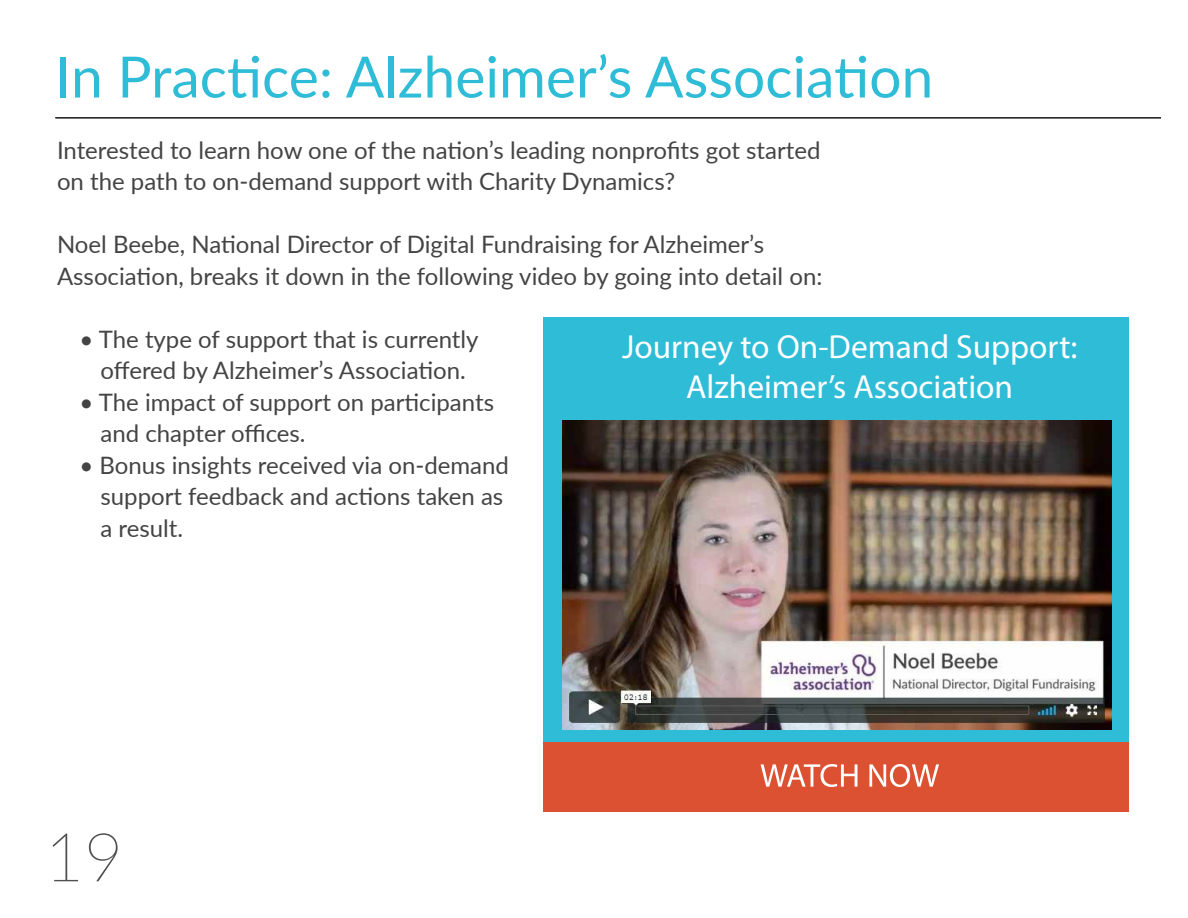
<style>
.page{position:relative;width:1188px;height:918px;background:#fff}
.page>*{position:absolute;margin:0;border:0;box-sizing:border-box;transform-origin:0 0}
.t1{font:100 67.5px "Lato";color:#4f4f4f}
.t2{font:57px "Lato";color:#2fbcd7}
.t3{font:33.45px/40.2px "Myriad Pro";color:#fff;text-align:center}
.t4{font:24px/31.5px "Lato";color:#444}
</style>
<div class="page">
<hr style="left:56px;top:117px;width:1105px;height:1px;background:#2d2d2d">
<div style="left:544px;top:373px;width:585px;height:439px;background:#dd5133"></div>
<div style="left:544px;top:318px;width:585px;height:424px;background:#2fbcd7"></div>
<img style="left:563px;top:420px;width:548px;height:309px">
<svg style="left:761px;top:764px;width:96px;height:23px"></svg>
<svg style="left:869px;top:764px;width:70px;height:23px"></svg>
<h2 class="t2" style="left:56px;top:36px;width:879px">In Practice: Alzheimer’s Association</h2>
<p class="t4" style="left:57px;top:133px;width:765px">Interested to learn how one of the nation’s leading nonprofits got started on the path to on-demand support with Charity Dynamics?</p>
<p class="t4" style="left:57px;top:228px;width:767px">Noel Beebe, National Director of Digital Fundraising for Alzheimer’s<br>Association, breaks it down in the following video by going into detail on:</p>
<p class="t4" style="left:79px;top:322px;width:401px;text-align:center">• The type of support that is currently offered by Alzheimer’s Association.</p>
<p class="t4" style="left:100px;top:385px;width:395px;text-indent:-21px">• The impact of support on participants and chapter offices.</p>
<p class="t4" style="left:100px;top:448px;width:410px;text-indent:-21px">• Bonus insights received via on-demand support feedback and actions taken as a result.</p>
<h3 class="t3" style="left:622px;top:326px;width:457px">Journey to On-Demand Support:<br>Alzheimer’s Association</h3>
<h1 class="t1" style="left:45px;top:811px;width:80px">19</h1>
</div>
